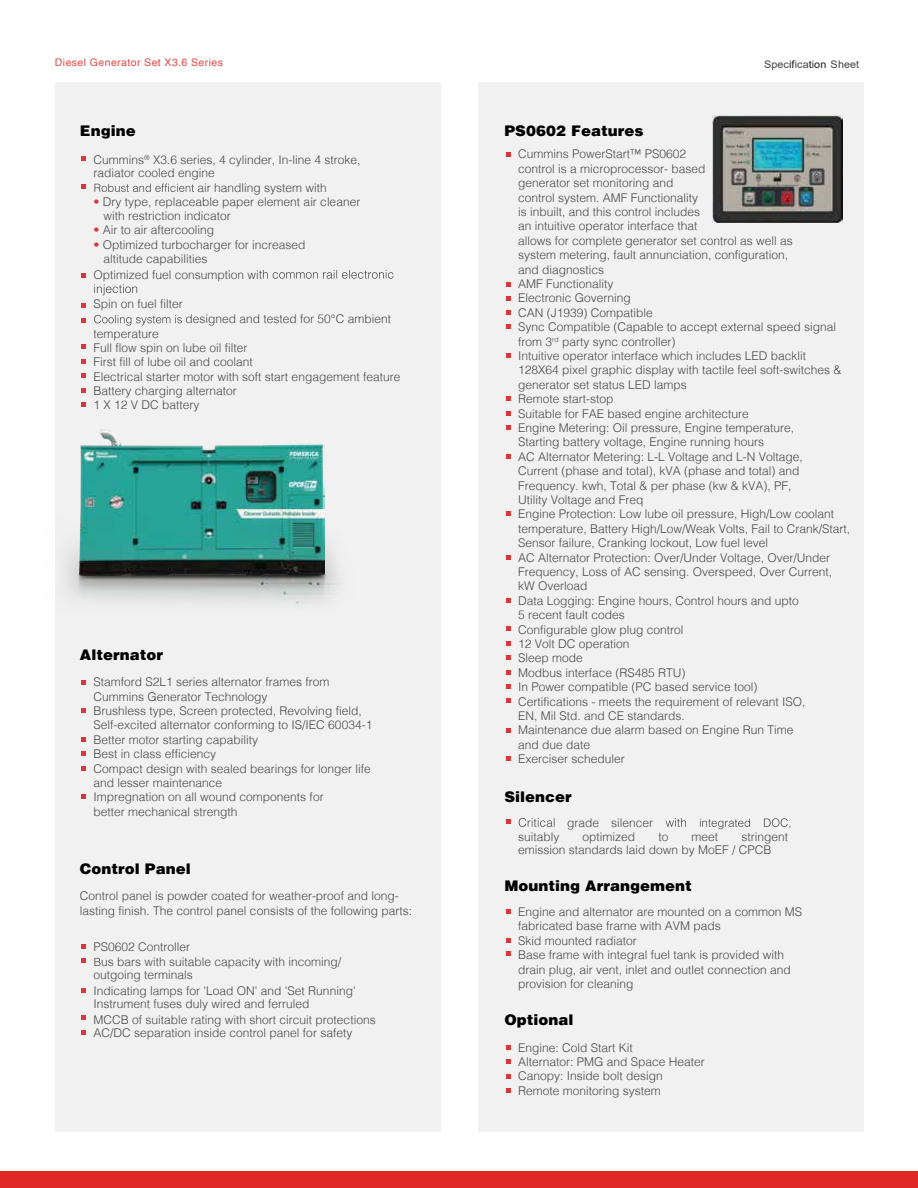
<style>
.page{position:relative;width:918px;height:1188px;background:#fff}
.page>*{position:absolute;margin:0;border:0;box-sizing:border-box;transform-origin:0 0}
.t1{font:900 15px "Helvetica";color:#000}
.t2{font:300 12px/14.4px "Helvetica";color:#474748}
.t3{font:10.5px "Helvetica";letter-spacing:.04em;color:#e14645}
.t4{font:10.5px "Arial";letter-spacing:.005em;color:#424343;scale:1.04 1}
.s1{color:#1a1c1c}
.s2{color:#db3738}
</style>
<div class="page">
<div style="left:0;top:1172px;width:918px;height:16px;background:#df2927"></div>
<div style="left:478px;top:83px;width:386px;height:1049px;background:#f2f1f2"></div>
<div style="left:55px;top:83px;width:386px;height:1049px;background:#f2f1f2"></div>
<svg style="left:95px;top:184px;width:99px;height:8px"></svg>
<svg style="left:259px;top:270px;width:135px;height:9px"></svg>
<svg style="left:94px;top:284px;width:43px;height:11px"></svg>
<svg style="left:94px;top:315px;width:88px;height:11px"></svg>
<svg style="left:81px;top:156px;width:5px;height:5px"></svg>
<svg style="left:81px;top:184px;width:5px;height:5px"></svg>
<svg style="left:81px;top:344px;width:5px;height:5px"></svg>
<svg style="left:81px;top:359px;width:5px;height:5px"></svg>
<svg style="left:81px;top:373px;width:5px;height:5px"></svg>
<svg style="left:81px;top:388px;width:5px;height:5px"></svg>
<svg style="left:81px;top:273px;width:5px;height:5px"></svg>
<svg style="left:81px;top:318px;width:5px;height:5px"></svg>
<svg style="left:81px;top:680px;width:5px;height:5px"></svg>
<svg style="left:81px;top:708px;width:5px;height:5px"></svg>
<svg style="left:81px;top:766px;width:5px;height:5px"></svg>
<svg style="left:81px;top:794px;width:5px;height:5px"></svg>
<svg style="left:81px;top:737px;width:5px;height:5px"></svg>
<svg style="left:81px;top:751px;width:5px;height:5px"></svg>
<svg style="left:95px;top:958px;width:5px;height:8px"></svg>
<svg style="left:81px;top:944px;width:5px;height:5px"></svg>
<svg style="left:81px;top:958px;width:5px;height:5px"></svg>
<svg style="left:81px;top:988px;width:5px;height:5px"></svg>
<svg style="left:81px;top:1015px;width:5px;height:5px"></svg>
<svg style="left:81px;top:1030px;width:5px;height:5px"></svg>
<img style="left:713px;top:116px;width:129px;height:106px">
<svg style="left:506px;top:152px;width:5px;height:5px"></svg>
<svg style="left:506px;top:296px;width:5px;height:5px"></svg>
<svg style="left:506px;top:282px;width:5px;height:5px"></svg>
<svg style="left:506px;top:396px;width:5px;height:5px"></svg>
<svg style="left:506px;top:411px;width:5px;height:5px"></svg>
<svg style="left:506px;top:425px;width:5px;height:5px"></svg>
<svg style="left:506px;top:454px;width:5px;height:5px"></svg>
<svg style="left:506px;top:512px;width:5px;height:4px"></svg>
<svg style="left:506px;top:555px;width:5px;height:5px"></svg>
<svg style="left:506px;top:598px;width:5px;height:5px"></svg>
<svg style="left:506px;top:626px;width:5px;height:5px"></svg>
<svg style="left:506px;top:641px;width:5px;height:5px"></svg>
<svg style="left:506px;top:655px;width:5px;height:5px"></svg>
<svg style="left:506px;top:670px;width:5px;height:5px"></svg>
<svg style="left:506px;top:684px;width:5px;height:5px"></svg>
<svg style="left:506px;top:756px;width:5px;height:5px"></svg>
<svg style="left:506px;top:728px;width:5px;height:5px"></svg>
<svg style="left:506px;top:698px;width:5px;height:5px"></svg>
<svg style="left:506px;top:310px;width:5px;height:5px"></svg>
<svg style="left:506px;top:324px;width:5px;height:5px"></svg>
<svg style="left:506px;top:353px;width:5px;height:5px"></svg>
<svg style="left:519px;top:818px;width:35px;height:9px"></svg>
<svg style="left:666px;top:818px;width:20px;height:9px"></svg>
<svg style="left:700px;top:818px;width:91px;height:11px"></svg>
<svg style="left:506px;top:819px;width:5px;height:5px"></svg>
<svg style="left:506px;top:1045px;width:5px;height:5px"></svg>
<svg style="left:506px;top:1059px;width:5px;height:5px"></svg>
<svg style="left:506px;top:1074px;width:5px;height:5px"></svg>
<svg style="left:506px;top:1088px;width:5px;height:5px"></svg>
<svg style="left:506px;top:909px;width:5px;height:5px"></svg>
<svg style="left:506px;top:938px;width:5px;height:5px"></svg>
<svg style="left:506px;top:951px;width:5px;height:5px"></svg>
<img style="left:66px;top:402px;width:274px;height:204px">
<img style="left:80px;top:429px;width:244px;height:147px">
<svg style="left:81px;top:303px;width:5px;height:5px"></svg>
<p class="t3" style="left:55px;top:54px;width:170px">Diesel Generator Set X3.6 Series</p>
<p class="t4" style="left:764px;top:57px;width:93px">Spec<span class="s1">if</span>ica<span class="s1">t</span>i<span class="s1">on</span> Sheet</p>
<p class="t1" style="left:80px;top:122px;width:57px">Engine</p>
<p class="t2" style="left:94px;top:153px;width:269px;line-height:13.2px">Cummins<sup>®</sup> X3.6 series, 4 cylinder, In-line 4 stroke, radiator cooled engine</p>
<p class="t2" style="left:197px;top:180px;width:131px">air handling system with</p>
<p class="t2" style="left:104px;top:194px;width:258px;text-indent:-10px"><span class="s2">•</span> Dry type, replaceable paper element air cleaner with restriction indicator</p>
<p class="t2" style="left:94px;top:223px;width:122px"><span class="s2">•</span> Air to air aftercooling</p>
<p class="t2" style="left:94px;top:237px;width:214px"><span class="s2">•</span> Optimized turbocharger for increased</p>
<p class="t2" style="left:104px;top:252px;width:106px">altitude capabilities</p>
<p class="t2" style="left:93px;top:267px;width:167px">Optimized fuel consumption wi</p>
<p class="t2" style="left:94px;top:297px;width:91px">Spin on fuel filter</p>
<p class="t2" style="left:185px;top:312px;width:207px">designed and tested for 50°C ambient</p>
<p class="t2" style="left:94px;top:327px;width:308px">temperature<br>Full flow spin on lube oil filter<br>First fill of lube oil and coolant<br>Electrical starter motor with soft start engagement feature</p>
<p class="t2" style="left:94px;top:383px;width:145px">Battery charging alternator<br>1 X 12 V DC battery</p>
<p class="t1" style="left:80px;top:646px;width:85px">Alternator</p>
<p class="t2" style="left:94px;top:675px;width:280px">Stamford S2L1 series alternator frames from Cummins Generator Technology<br>Brushless type, Screen protected, Revolving field, Self-excited alternator conforming to IS/IEC 60034-1<br>Better motor starting capability<br>Best in class efficiency<br>Compact design with sealed bearings for longer life and lesser maintenance<br>Impregnation on all wound components for<br>better mechanical strength</p>
<p class="t1" style="left:80px;top:860px;width:112px">Control Panel</p>
<p class="t2" style="left:80px;top:888px;width:334px;line-height:15.3px">Control panel is powder coated for weather-proof and long&shy;lasting finish. The control panel consists of the following parts:</p>
<p class="t2" style="left:101px;top:939px;width:242px;line-height:15.3px;text-indent:-8px">PS0602 Controller<br>us bars with suitable capacity with incoming/</p>
<p class="t2" style="left:94px;top:967px;width:264px;line-height:15.3px">outgoing terminals<br>Indicating lamps for 'Load ON' and 'Set Running'</p>
<p class="t2" style="left:94px;top:996px;width:284px;line-height:15.3px">Instrument fuses duly wired and ferruled<br>MCCB of suitable rating with short circuit protections</p>
<p class="t2" style="left:94px;top:1025px;width:260px">AC/DC separation inside control panel for safety</p>
<p class="t1" style="left:504px;top:122px;width:141px">PS0602 Features</p>
<p class="t2" style="left:518px;top:147px;width:334px">Cummins PowerStart™ PS0602<br>control is a microprocessor- based<br>generator set monitoring and<br>control system. AMF Functionality<br>is inbuilt, and this control includes<br>an intuitive operator interface that<br>allows for complete generator set control as well as<br>system metering, fault annunciation, configuration,<br>and diagnostics<br>AMF Functionality<br>Electronic Governing<br>CAN (J1939) Compatible<br>Sync Compatible (Capable to accept external speed signal from 3<sup>rd</sup> party sync controller)<br>Intuitive operator interface which includes LED backlit<br>128X64 pixel graphic display with tactile feel soft-switches &amp; generator set status LED lamps<br>Remote start-stop<br>Suitable for FAE based engine architecture<br>Engine Metering: Oil pressure, Engine temperature,<br>Starting battery voltage, Engine running hours<br>AC Alternator Metering: L-L Voltage and L-N Voltage,<br>Current (phase and total), kVA (phase and total) and Frequency. kwh, Total &amp; per phase (kw &amp; kVA), PF,<br>Utility Voltage and Freq<br>Engine Protection: Low lube oil pressure, High/Low coolant temperature, Battery High/Low/Weak Volts, Fail to Crank/Start, Sensor failure, Cranking lockout, Low fuel level<br>AC Alternator Protection: Over/Under Voltage, Over/Under Frequency, Loss of AC sensing. Overspeed, Over Current, kW Overload<br>Data Logging: Engine hours, Control hours and upto<br>5 recent fault codes<br>Configurable glow plug control<br>12 Volt DC operation<br>Sleep mode<br>Modbus interface (RS485 RTU)<br>In Power compatible (PC based service tool)<br>Certifications - meets the requirement of relevant ISO,<br>EN, Mil Std. and CE standards.<br>Maintenance due alarm based on Engine Run Time<br>and due date<br>Exerciser scheduler</p>
<p class="t1" style="left:504px;top:788px;width:69px">Silencer</p>
<p class="t2" style="left:567px;top:815px;width:88px">grade silencer</p>
<p class="t2" style="left:518px;top:829px;width:43px">suitably</p>
<p class="t2" style="left:583px;top:829px;width:54px">optimized</p>
<p class="t2" style="left:658px;top:829px;width:12px">to</p>
<p class="t2" style="left:692px;top:829px;width:28px">meet</p>
<p class="t2" style="left:518px;top:829px;width:272px;line-height:13.8px;text-indent:223px">stringent emission standards laid down by MoEF / CPCB</p>
<p class="t1" style="left:504px;top:877px;width:189px">Mounting Arrangement</p>
<p class="t2" style="left:518px;top:904px;width:286px">Engine and alternator are mounted on a common MS fabricated base frame with AVM pads<br>Skid mounted radiator<br>Base frame with integral fuel tank is provided with drain plug, air vent, inlet and outlet connection and provision for cleaning</p>
<p class="t1" style="left:504px;top:1011px;width:71px">Optional</p>
<p class="t2" style="left:518px;top:1040px;width:188px">Engine: Cold Start Kit<br>Alternator: PMG and Space Heater<br>Canopy: Inside bolt design<br>Remote monitoring system</p>
</div>
